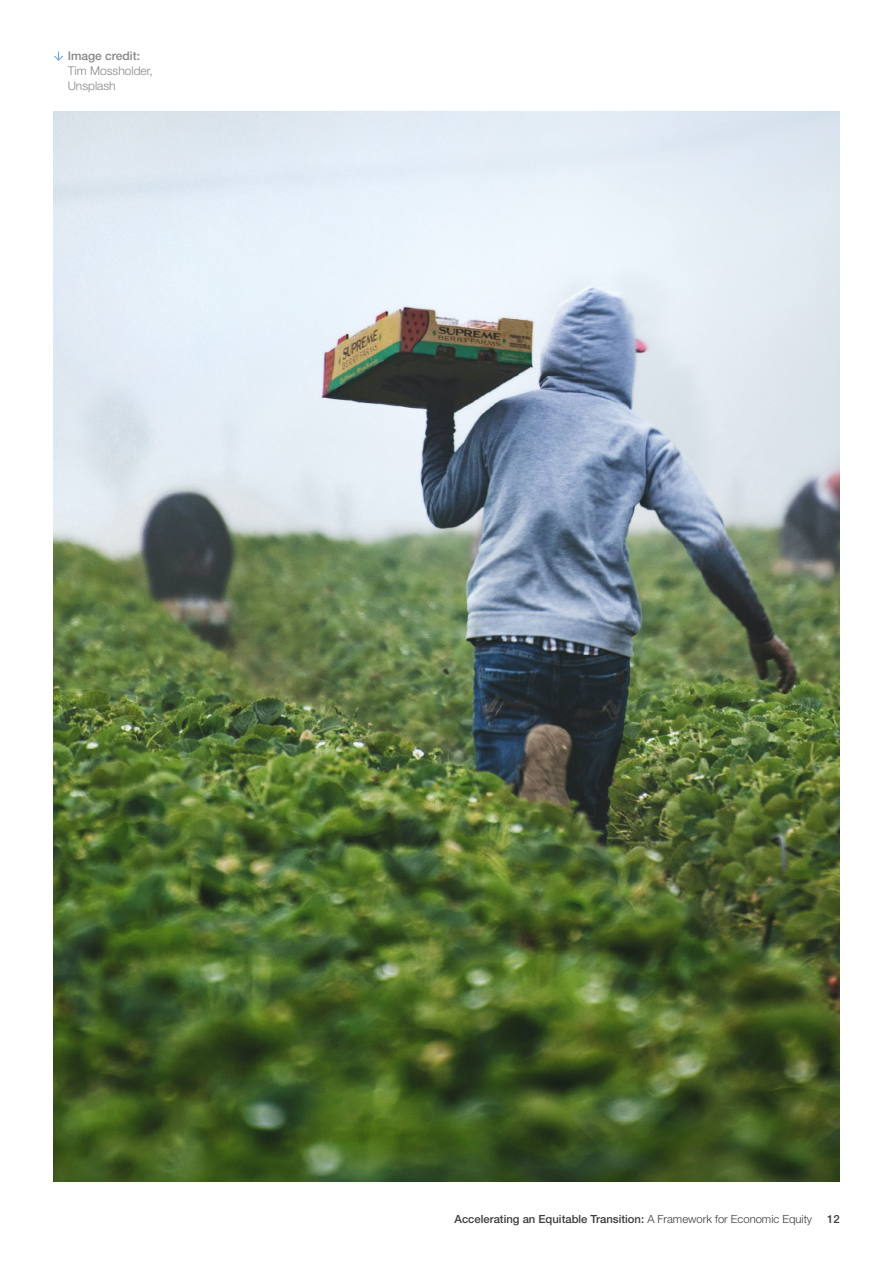
<style>
.page{position:relative;width:893px;height:1263px;background:#fff}
.page>*{position:absolute;margin:0;border:0;box-sizing:border-box;transform-origin:0 0}
.t1{font:300 12px/15px "Helvetica Neue LT Pro";color:#878787}
.t2{font:500 12px "Helvetica Neue LT Pro";color:#878787}
.t3{font:500 11.25px "Helvetica Neue LT Pro";color:#3c3c3b}
.s1{font-weight:300}
</style>
<div class="page">
<img style="left:53px;top:112px;width:787px;height:1069px">
<svg style="left:54px;top:52px;width:9px;height:9px"></svg>
<p class="t2" style="left:68px;top:48px;width:74px">Image credit:</p>
<p class="t1" style="left:68px;top:63px;width:87px">Tim Mossholder,<br>Unsplash</p>
<p class="t3" style="left:454px;top:1212px;width:359px">Accelerating an Equitable Transition: <span class="s1">A Framework for Economic Equity</span></p>
<p class="t3" style="left:827px;top:1212px;width:14px">12</p>
</div>
